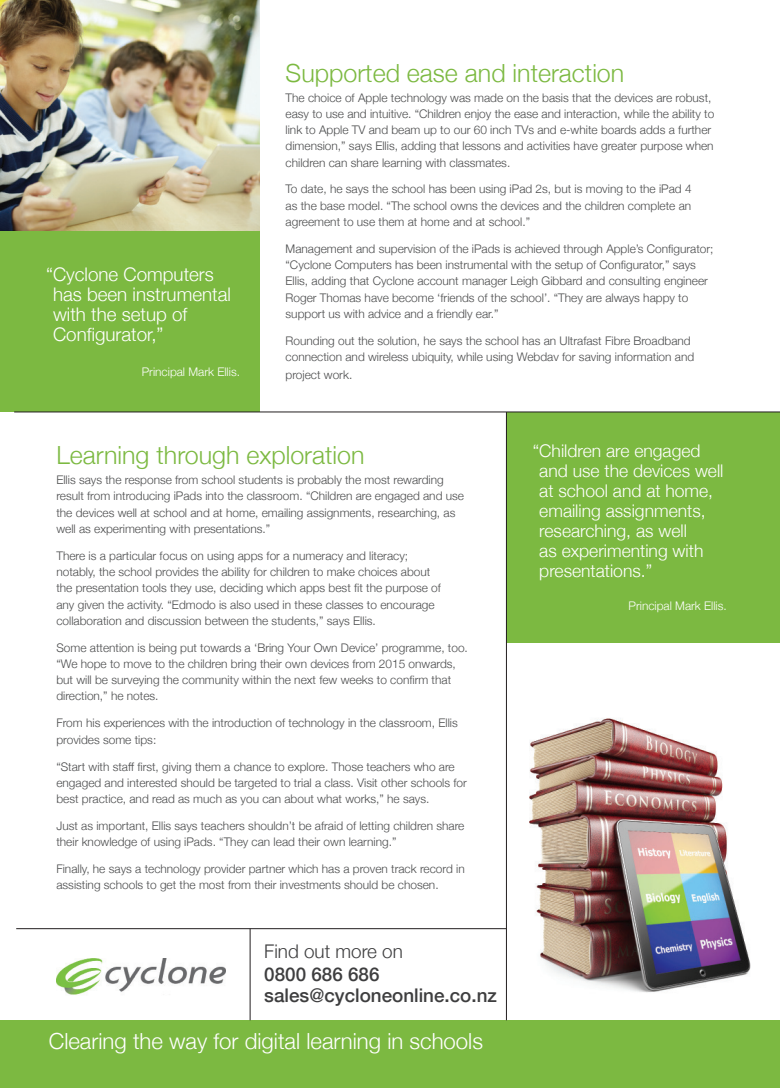
<style>
.page{position:relative;width:780px;height:1088px;background:#fff}
.page>*{position:absolute;margin:0;border:0;box-sizing:border-box;transform-origin:0 0}
.t1{font:300 25px "Helvetica Neue";color:#7cb941}
.t2{font:300 22.12px "Helvetica Neue";color:#fff}
.t3{font:500 18.88px "Helvetica Neue";color:#3e3e3f}
.t4{font:300 18.88px/22.6px "Helvetica Neue";color:#3e3e3f}
.t5{font:300 18.75px/20px "Helvetica Neue";color:#fff}
.t6{font:300 17.5px/20px "Helvetica Neue";color:#fff}
.t7{font:300 11.88px/16.2px "Helvetica Neue";color:#4b4c4d}
.t8{font:300 11.88px "Helvetica Neue";color:#fff}
.s1{font-weight:500}
</style>
<div class="page">
<div style="left:0;top:225px;width:259px;height:187px;background:#7cb941"></div>
<img style="left:497px;top:690px;width:254px;height:320px">
<div style="left:506px;top:412px;width:274px;height:230px;background:#7cb941"></div>
<img style="left:0;top:0;width:259px;height:231px">
<div style="left:0;top:1020px;width:780px;height:68px;background:#7cb941"></div>
<hr style="left:14px;top:412px;width:766px;height:1px;background:#231f20">
<hr style="left:16px;top:928px;width:490px;height:1px;background:#231f20">
<hr style="left:506px;top:412px;width:1px;height:608px;background:#231f20">
<img style="left:56px;top:959px;width:170px;height:36px">
<hr style="left:250px;top:929px;width:1px;height:91px;background:#231f20">
<p class="t5" style="left:53px;top:262px;width:179px;text-indent:-7px">“Cyclone Computers has been instrumental with the setup of<br>Configurator,”</p>
<p class="t8" style="left:142px;top:362px;width:100px">Principal Mark Ellis.</p>
<p class="t1" style="left:285px;top:53px;width:340px">Supported ease and interaction</p>
<p class="t7" style="left:285px;top:88px;width:430px">The choice of Apple technology was made on the basis that the devices are robust, easy to use and intuitive. “Children enjoy the ease and interaction, while the ability to link to Apple TV and beam up to our 60 inch TVs and e-white boards adds a further dimension,” says Ellis, adding that lessons and activities have greater purpose when children can share learning with classmates.</p>
<p class="t7" style="left:285px;top:180px;width:407px;text-align:justify">To date, he says the school has been using iPad 2s, but is moving to the iPad 4 as the base model. “The school owns the devices and the children complete an agreement to use them at home and at school.”</p>
<p class="t7" style="left:285px;top:240px;width:429px">Management and supervision of the iPads is achieved through Apple’s Configurator; “Cyclone Computers has been instrumental with the setup of Configurator,” says Ellis, adding that Cyclone account manager Leigh Gibbard and consulting engineer Roger Thomas have become ‘friends of the school’. “They are always happy to support us with advice and a friendly ear.”</p>
<p class="t7" style="left:285px;top:331px;width:410px">Rounding out the solution, he says the school has an Ultrafast Fibre Broadband connection and wireless ubiquity, while using Webdav for saving information and</p>
<p class="t7" style="left:285px;top:365px;width:68px">project work.</p>
<p class="t1" style="left:56px;top:435px;width:309px">Learning through exploration</p>
<p class="t7" style="left:56px;top:471px;width:409px">Ellis says the response from school students is probably the most rewarding result from introducing iPads into the classroom. “Children are engaged and use the devices well at school and at home, emailing assignments, researching, as well as experimenting with presentations.”</p>
<p class="t7" style="left:56px;top:547px;width:386px">There is a particular focus on using apps for a numeracy and literacy; notably, the school provides the ability for children to make choices about the presentation tools they use, deciding which apps best fit the purpose of any given the activity. “Edmodo is also used in these classes to encourage collaboration and discussion between the students,” says Ellis.</p>
<p class="t7" style="left:56px;top:638px;width:413px">Some attention is being put towards a ‘Bring Your Own Device’ programme, too. “We hope to move to the children bring their own devices from 2015 onwards, but will be surveying the community within the next few weeks to confirm that direction,” he notes.</p>
<p class="t7" style="left:56px;top:714px;width:403px">From his experiences with the introduction of technology in the classroom, Ellis provides some tips:</p>
<p class="t7" style="left:56px;top:757px;width:412px">“Start with staff first, giving them a chance to explore. Those teachers who are engaged and interested should be targeted to trial a class. Visit other schools for best practice, and read as much as you can about what works,” he says.</p>
<p class="t7" style="left:56px;top:817px;width:409px">Just as important, Ellis says teachers shouldn’t be afraid of letting children share their knowledge of using iPads. “They can lead their own learning.”</p>
<p class="t7" style="left:56px;top:860px;width:410px">Finally, he says a technology provider partner which has a proven track record in assisting schools to get the most from their investments should be chosen.</p>
<p class="t4" style="left:264px;top:939px;width:140px">Find out more on<br><span class="s1">0800 686 686</span></p>
<p class="t3" style="left:264px;top:980px;width:234px">sales@cycloneonline.co.nz</p>
<p class="t2" style="left:49px;top:1023px;width:436px">Clearing the way for digital learning in schools</p>
<p class="t6" style="left:539px;top:440px;width:186px;text-indent:-6px">“Children are engaged and use the devices well at school and at home, emailing assignments, researching, as well<br>as experimenting with presentations.”</p>
<p class="t8" style="left:628px;top:596px;width:100px">Principal Mark Ellis.</p>
</div>
